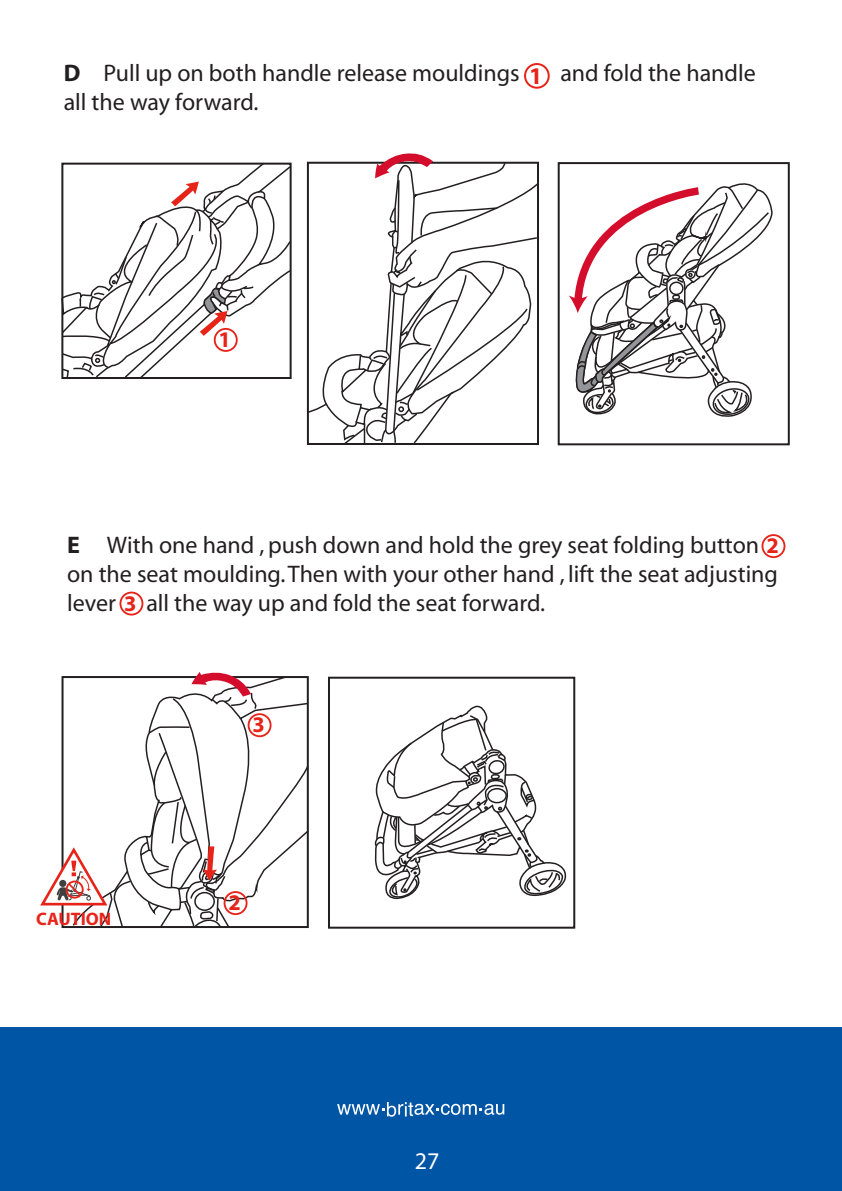
<style>
.page{position:relative;width:842px;height:1191px;background:#fff}
.page>*{position:absolute;margin:0;border:0;box-sizing:border-box;transform-origin:0 0}
.t1{font:24px/28.8px "Myriad";color:#231f20;text-align:justify}
.t2{font:24px "Myriad";color:#fff}
.t3{font:700 24px "Myriad";color:#e72419}
.t4{font:700 22.4px "Myriad";color:#e72419}
.t5{font:700 18.2px "Myriad";color:#e72419}
.s1{font-weight:700}
.s2{font-weight:700;font-size:22.4px;color:#e72419}
</style>
<div class="page">
<div style="left:0;top:1027px;width:842px;height:164px;background:#0155a5"></div>
<svg style="left:337px;top:1102px;width:167px;height:14px"></svg>
<svg style="left:61px;top:162px;width:231px;height:217px"></svg>
<div style="left:214px;top:328px;width:24px;height:24px;border:2px solid #e72419;border-radius:50%"></div>
<div style="left:524px;top:63px;width:26px;height:26px;border:2px solid #e72419;border-radius:50%"></div>
<svg style="left:306px;top:162px;width:18px;height:252px"></svg>
<svg style="left:324px;top:153px;width:215px;height:292px"></svg>
<div style="left:558px;top:162px;width:232px;height:283px;border:2px solid #231f20"></div>
<svg style="left:569px;top:183px;width:201px;height:375px"></svg>
<div style="left:761px;top:534px;width:24px;height:24px;border:2px solid #e72419;border-radius:50%"></div>
<div style="left:119px;top:591px;width:24px;height:24px;border:2px solid #e72419;border-radius:50%"></div>
<svg style="left:374px;top:705px;width:193px;height:195px"></svg>
<div style="left:328px;top:676px;width:247px;height:252px;border:2px solid #231f20"></div>
<svg style="left:40px;top:672px;width:269px;height:256px"></svg>
<p class="t1" style="left:64px;top:60px;width:457px"><span class="s1">D</span> Pull up on both handle release mouldings</p>
<p class="t1" style="left:560px;top:60px;width:197px">and fold the handle</p>
<p class="t3" style="left:529px;top:63px;width:15px">1</p>
<p class="t1" style="left:64px;top:88px;width:196px">all the way forward.</p>
<p class="t4" style="left:219px;top:328px;width:14px">1</p>
<p class="t1" style="left:67px;top:532px;width:713px"><span class="s1">E</span> With one hand , push down and hold the grey seat folding button <span class="s2">2 </span>on the seat moulding. Then with your other hand , lift the seat adjusting lever <span class="s2">3</span> all the way up and fold the seat forward.</p>
<p class="t5" style="left:36px;top:909px;width:77px">CAUTION</p>
<p class="t4" style="left:252px;top:713px;width:14px">3</p>
<p class="t4" style="left:228px;top:891px;width:14px">2</p>
<p class="t2" style="left:415px;top:1149px;width:26px">27</p>
</div>
